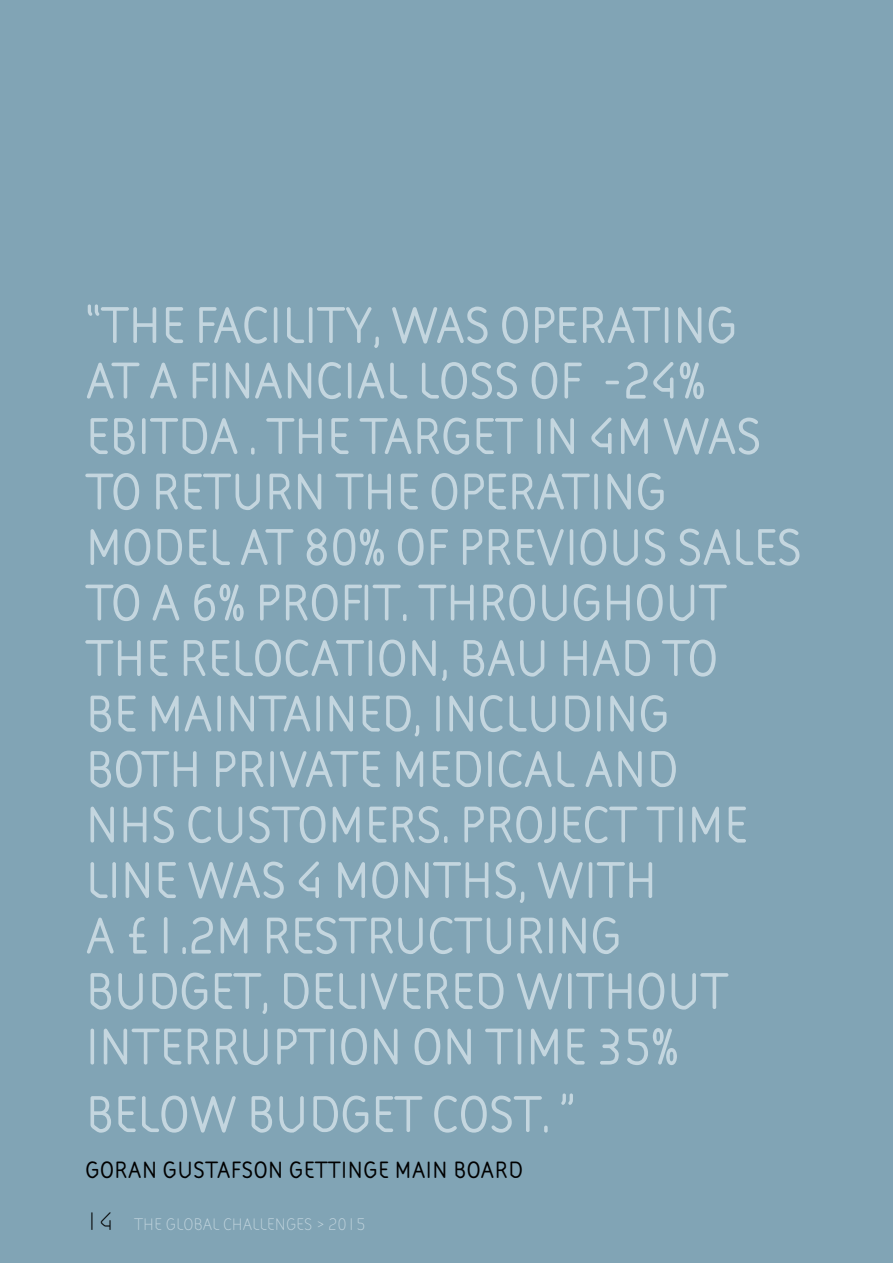
<style>
.page{position:relative;width:893px;height:1263px;background:#81a4b5}
.page>*{position:absolute;margin:0;border:0;box-sizing:border-box;transform-origin:0 0}
.t1{font:700 52.5px/55.5px "FS Sophie";letter-spacing:-.025em;color:#c4d6df}
.t2{font:700 24px "FS Sophie";color:#000}
.t3{font:16.95px "FS Sophie";color:#c4d6df}
.s1{font-size:25.5px;color:#000}
</style>
<div class="page">
<p class="t1" style="left:85px;top:295px;width:719px">“THE FACILITY, WAS OPERATING<br>AT A FINANCIAL LOSS OF -24%<br>EBITDA . THE TARGET IN 4M WAS<br>TO RETURN THE OPERATING<br>MODEL AT 80% OF PREVIOUS SALES<br>TO A 6% PROFIT. THROUGHOUT<br>THE RELOCATION, BAU</p>
<p class="t1" style="left:85px;top:628px;width:635px;text-indent:473px">HAD TO<br>BE MAINTAINED, INCLUDING<br>BOTH PRIVATE MEDICAL AND<br>NHS</p>
<p class="t1" style="left:85px;top:795px;width:664px;text-indent:100px">CUSTOMERS. PROJECT TIME<br>LINE WAS 4 MONTHS, WITH<br>A £1.2M RESTRUCTURING<br>BUDGET, DELIVERED WITHOUT<br>INTERRUPTION ON TIME 35%</p>
<p class="t1" style="left:85px;top:1084px;width:492px">BELOW BUDGET COST. ”</p>
<p class="t2" style="left:85px;top:1153px;width:440px">GORAN GUSTAFSON GETTINGE MAIN BOARD</p>
<p class="t3" style="left:85px;top:1213px;width:282px"><span class="s1">14</span> THE GLOBAL CHALLENGES &gt; 2015</p>
</div>
